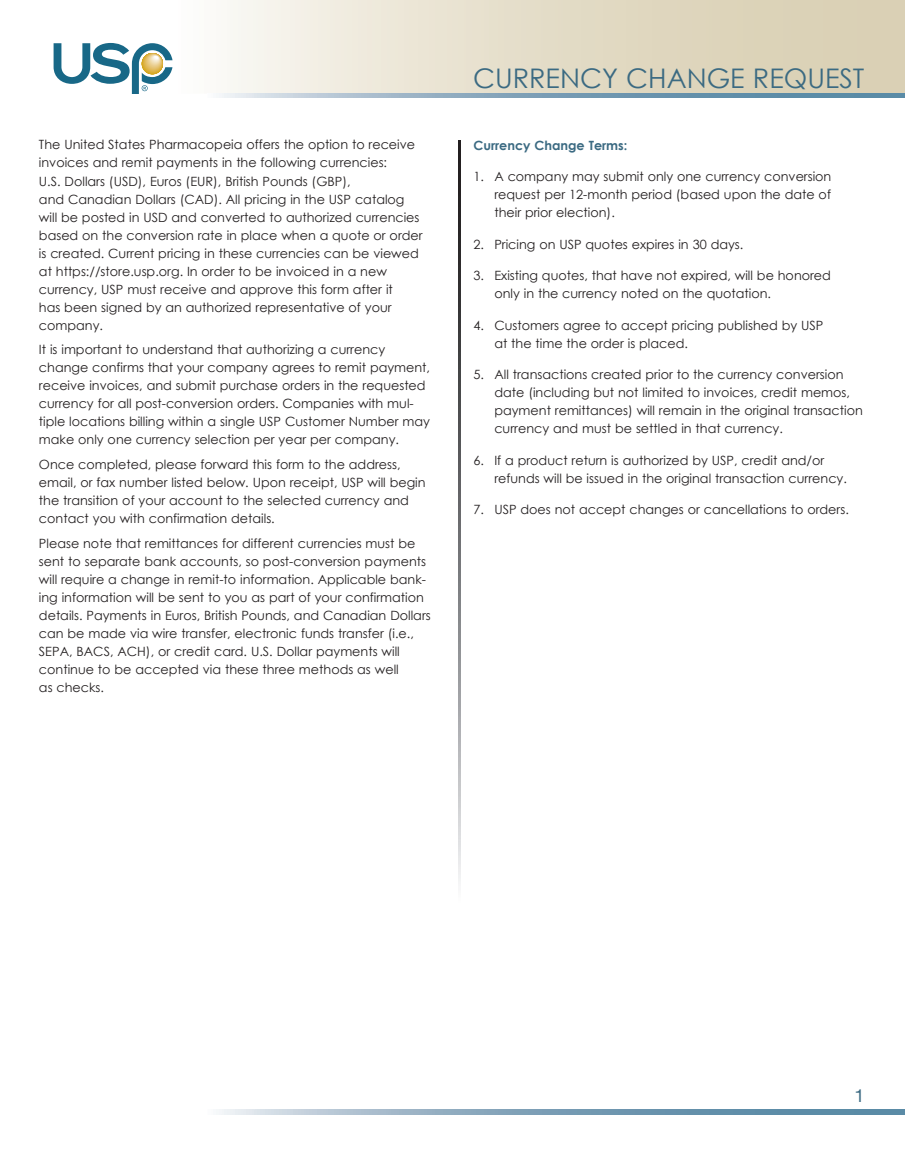
<style>
.page{position:relative;width:905px;height:1175px;background:#fff}
.page>*{position:absolute;margin:0;border:0;box-sizing:border-box;transform-origin:0 0}
.t1{font:27px "Century Gothic";color:#3b6a82}
.t2{font:18px "Helvetica Neue";color:#3b6a82}
.t3{font:12.75px/18px "Century Gothic";color:#231f20}
.t4{font:700 12.75px "Century Gothic";color:#3b6a82}
</style>
<div class="page">
<svg style="left:219px;top:1109px;width:685px;height:5px;background:#86a6bb"></svg>
<svg style="left:219px;top:0;width:685px;height:94px;background:#e4ddca"></svg>
<svg style="left:54px;top:43px;width:118px;height:51px"></svg>
<svg style="left:219px;top:94px;width:685px;height:4px;background:#86a6bb"></svg>
<img style="left:459px;top:141px;width:1px;height:741px">
<p class="t3" style="left:39px;top:136px;width:385px">The United States Pharmacopeia offers the option to receive invoices and remit payments in the following currencies:<br>U.S. Dollars (USD), Euros (EUR), British Pounds (GBP),<br>and Canadian Dollars (CAD). All pricing in the USP catalog will be posted in USD and converted to authorized currencies based on the conversion rate in place when a quote or order is created. Current pricing in these currencies can be viewed at https://store.usp.org. In order to be invoiced in a new currency, USP must receive and approve this form after it<br>has been signed by an authorized representative of your company.</p>
<p class="t3" style="left:39px;top:340px;width:392px">It is important to understand that authorizing a currency change confirms that your company agrees to remit payment, receive invoices, and submit purchase orders in the requested currency for all post-conversion orders. Companies with mul&shy;tiple locations billing within a single USP Customer Number may make only one currency selection per year per company.</p>
<p class="t3" style="left:39px;top:455px;width:388px">Once completed, please forward this form to the address, email, or fax number listed below. Upon receipt, USP will begin the transition of your account to the selected currency and contact you with confirmation details.</p>
<p class="t3" style="left:39px;top:534px;width:393px">Please note that remittances for different currencies must be sent to separate bank accounts, so post-conversion payments will require a change in remit-to information. Applicable bank&shy;ing information will be sent to you as part of your confirmation details. Payments in Euros, British Pounds, and Canadian Dollars can be made via wire transfer, electronic funds transfer (i.e., SEPA, BACS, ACH), or credit card. U.S. Dollar payments will continue to be accepted via these three methods as well<br>as checks.</p>
<h1 class="t1" style="left:473px;top:61px;width:393px">CURRENCY CHANGE REQUEST</h1>
<p class="t4" style="left:473px;top:137px;width:155px">Currency Change Terms:</p>
<p class="t3" style="left:494px;top:167px;width:338px;text-align:justify;text-indent:-21px">1. A company may submit only one currency conversion request per 12-month period (based upon the date of their prior election).</p>
<p class="t3" style="left:473px;top:235px;width:271px">2. Pricing on USP quotes expires in 30 days.</p>
<p class="t3" style="left:494px;top:266px;width:338px;text-indent:-21px">3. Existing quotes, that have not expired, will be honored only in the currency noted on the quotation.</p>
<p class="t3" style="left:494px;top:316px;width:330px;text-indent:-21px">4. Customers agree to accept pricing published by USP at the time the order is placed.</p>
<p class="t3" style="left:494px;top:365px;width:370px;text-indent:-21px">5. All transactions created prior to the currency conversion date (including but not limited to invoices, credit memos, payment remittances) will remain in the original transaction currency and must be settled in that currency.</p>
<p class="t3" style="left:494px;top:451px;width:354px;text-indent:-21px">6. If a product return is authorized by USP, credit and/or refunds will be issued in the original transaction currency.</p>
<p class="t3" style="left:473px;top:500px;width:377px">7. USP does not accept changes or cancellations to orders.</p>
<h2 class="t2" style="left:854px;top:1085px;width:12px">1</h2>
</div>
